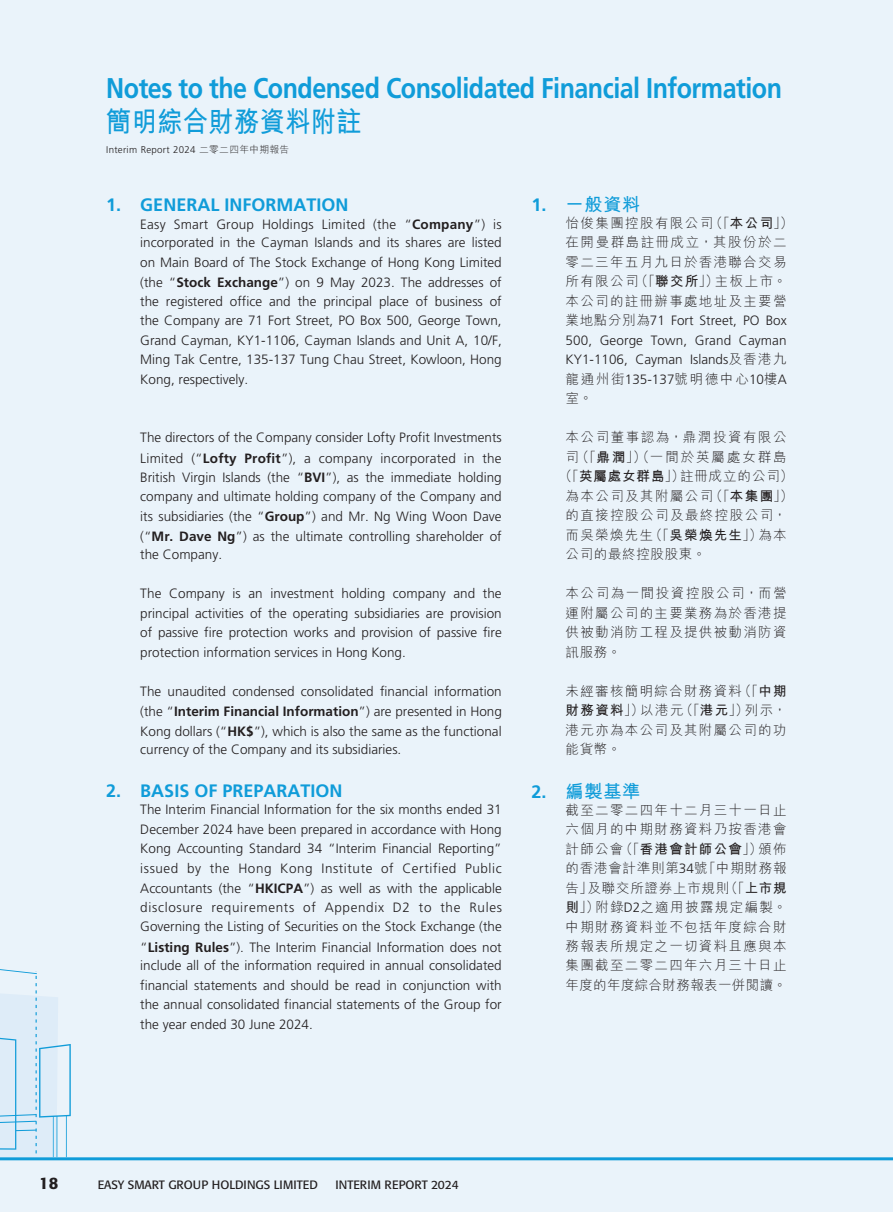
<style>
.page{position:relative;width:893px;height:1212px;background:#eaf3fa}
.page>*{position:absolute;margin:0;border:0;box-sizing:border-box;transform-origin:0 0}
.t1{font:700 28.5px "Frutiger LT Std";letter-spacing:-.02em;color:#109cd9;scale:.88 1}
.t2{font:700 28.5px "M Hei HK";letter-spacing:.02em;color:#109cd9;scale:.88 1}
.t3{font:700 18px "Frutiger LT Std";color:#109cd9}
.t4{font:700 18px "M Hei HK";letter-spacing:.05em;color:#109cd9}
.t5{font:500 16.5px "Formata";color:#231f20}
.t6{font:300 13.5px/19.5px "Frutiger LT Std";color:#231f20;text-align:justify}
.t7{font:300 13.5px/19.5px "M Hei HK";letter-spacing:.1em;color:#231f20;text-align:justify}
.t8{font:300 13.5px/19.5px "M Hei HK";letter-spacing:.13em;color:#231f20}
.t9{font:300 13.5px "M Hei HK";letter-spacing:.065em;color:#231f20}
.t10{font:300 13.5px "M Hei HK";letter-spacing:.14em;color:#231f20}
.t11{font:300 13.5px "M Hei HK";letter-spacing:.05em;color:#231f20}
.t12{font:12px "Formata";color:#231f20}
.t13{font:300 9.75px "Frutiger LT Std";letter-spacing:.03em;color:#231f20}
.s1{font-family:"M Hei HK"}
.s2{font-weight:700}
.s3{font-family:"Frutiger LT Std"}
</style>
<div class="page">
<hr style="left:0;top:1157px;width:893px;height:3px;background:#109cd9">
<svg style="left:0;top:969px;width:71px;height:188px"></svg>
<h1 class="t1" style="left:106px;top:71px;width:769px">Notes to the Condensed Consolidated Financial Information</h1>
<h1 class="t2" style="left:106px;top:101px;width:292px">簡明綜合財務資料附註</h1>
<p class="t13" style="left:106px;top:144px;width:184px">Interim Report 2024 <span class="s1">二零二四年中期報告</span></p>
<h2 class="t3" style="left:106px;top:194px;width:244px">1. GENERAL INFORMATION</h2>
<p class="t6" style="left:140px;top:214px;width:363px">Easy Smart Group Holdings Limited (the “<span class="s2">Company</span>”) is incorporated in the Cayman Islands and its shares are listed on Main Board of The Stock Exchange of Hong Kong Limited (the “<span class="s2">Stock Exchange</span>”) on 9 May 2023. The addresses of</p>
<p class="t6" style="left:140px;top:292px;width:363px">the registered office and the principal place of business of the Company are 71 Fort Street, PO Box 500, George Town, Grand Cayman, KY1-1106, Cayman Islands and Unit A, 10/F, Ming Tak Centre, 135-137 Tung Chau Street, Kowloon, Hong Kong, respectively.</p>
<p class="t6" style="left:140px;top:428px;width:363px">The directors of the Company consider Lofty Profit Investments Limited (“<span class="s2">Lofty Profit</span>”), a company incorporated in the British Virgin Islands (the “<span class="s2">BVI</span>”), as the immediate holding company and ultimate holding company of the Company and</p>
<p class="t6" style="left:140px;top:507px;width:363px;line-height:19px">its subsidiaries (the “<span class="s2">Group</span>”) and Mr. Ng Wing Woon Dave (“<span class="s2">Mr. Dave Ng</span>”) as the ultimate controlling shareholder of the Company.</p>
<p class="t6" style="left:140px;top:584px;width:363px">The Company is an investment holding company and the principal activities of the operating subsidiaries are provision of passive fire protection works and provision of passive fire protection information services in Hong Kong.</p>
<p class="t6" style="left:140px;top:681px;width:363px">The unaudited condensed consolidated financial information (the “<span class="s2">Interim Financial Information</span>”) are presented in Hong Kong dollars (“<span class="s2">HK$</span>”), which is also the same as the functional currency of the Company and its subsidiaries.</p>
<h2 class="t3" style="left:106px;top:780px;width:238px">2. BASIS OF PREPARATION</h2>
<p class="t6" style="left:140px;top:800px;width:363px">The Interim Financial Information for the six months ended 31<br>December 2024 have been prepared in accordance with Hong Kong Accounting Standard 34 “Interim Financial Reporting” issued by the Hong Kong Institute of Certified Public Accountants (the “<span class="s2">HKICPA</span>”) as well as with the applicable</p>
<p class="t6" style="left:140px;top:897px;width:363px;line-height:20px">disclosure requirements of Appendix D2 to the Rules Governing the Listing of Securities on the Stock Exchange (the “<span class="s2">Listing Rules</span>”). The Interim Financial Information does not</p>
<p class="t6" style="left:140px;top:956px;width:363px">include all of the information required in annual consolidated financial statements and should be read in conjunction with the annual consolidated financial statements of the Group for the year ended 30 June 2024.</p>
<h2 class="t4" style="left:531px;top:191px;width:110px"><span class="s3">1.</span> 一般資料</h2>
<p class="t7" style="left:566px;top:213px;width:229px;text-align:left">怡俊集團控股有限公司（「<span class="s2">本公司</span>」）在開曼群島註冊成立，其股份於二零二三年五月九日於香港聯合交易所有限公司（「<span class="s2">聯交所</span>」）主板上市。本公司的註冊辦事處地址及主要營</p>
<p class="t6" style="left:566px;top:311px;width:223px"><span class="s1">業地點分別為</span>71 Fort Street, PO Box 500, George Town, Grand Cayman KY1-1106, Cayman Islands<span class="s1">及香港九</span></p>
<p class="t8" style="left:566px;top:369px;width:223px">龍通州街<span class="s3">135-137</span>號明德中心<span class="s3">10</span>樓<span class="s3">A</span>室。</p>
<p class="t7" style="left:566px;top:427px;width:223px">本公司董事認為，鼎潤投資有限公</p>
<p class="t10" style="left:566px;top:447px;width:223px">司（「<span class="s2">鼎潤</span>」）（一間於英屬處女群島</p>
<p class="t9" style="left:559px;top:467px;width:236px">（「<span class="s2">英屬處女群島</span>」）註冊成立的公司）</p>
<p class="t7" style="left:566px;top:486px;width:229px">為本公司及其附屬公司（「<span class="s2">本集團</span>」）</p>
<p class="t7" style="left:566px;top:505px;width:223px">的直接控股公司及最終控股公司，</p>
<p class="t7" style="left:566px;top:525px;width:223px">而吳榮煥先生（「<span class="s2">吳榮煥先生</span>」）為本</p>
<p class="t11" style="left:566px;top:545px;width:142px">公司的最終控股股東。</p>
<p class="t7" style="left:566px;top:583px;width:223px">本公司為一間投資控股公司，而營運附屬公司的主要業務為於香港提供被動消防工程及提供被動消防資訊服務。</p>
<p class="t7" style="left:566px;top:681px;width:223px">未經審核簡明綜合財務資料（「<span class="s2">中期財務資料</span>」）以港元（「<span class="s2">港元</span>」）列示，港元亦為本公司及其附屬公司的功能貨幣。</p>
<h2 class="t4" style="left:531px;top:778px;width:110px"><span class="s3">2.</span> 編製基準</h2>
<p class="t7" style="left:566px;top:799px;width:223px">截至二零二四年十二月三十一日止六個月的中期財務資料乃按香港會計師公會（「<span class="s2">香港會計師公會</span>」）頒佈的香港會計準則第<span class="s3">34</span>號「中期財務報告」及聯交所證券上市規則（「<span class="s2">上市規則</span>」）附錄<span class="s3">D2</span>之適用披露規定編製。中期財務資料並不包括年度綜合財務報表所規定之一切資料且應與本集團截至二零二四年六月三十日止年度的年度綜合財務報表一併閱讀。</p>
<p class="t5" style="left:39px;top:1173px;width:21px">18</p>
<p class="t12" style="left:98px;top:1177px;width:222px">EASY SMART GROUP HOLDINGS LIMITED</p>
<p class="t12" style="left:335px;top:1177px;width:125px">INTERIM REPORT 2024</p>
</div>
